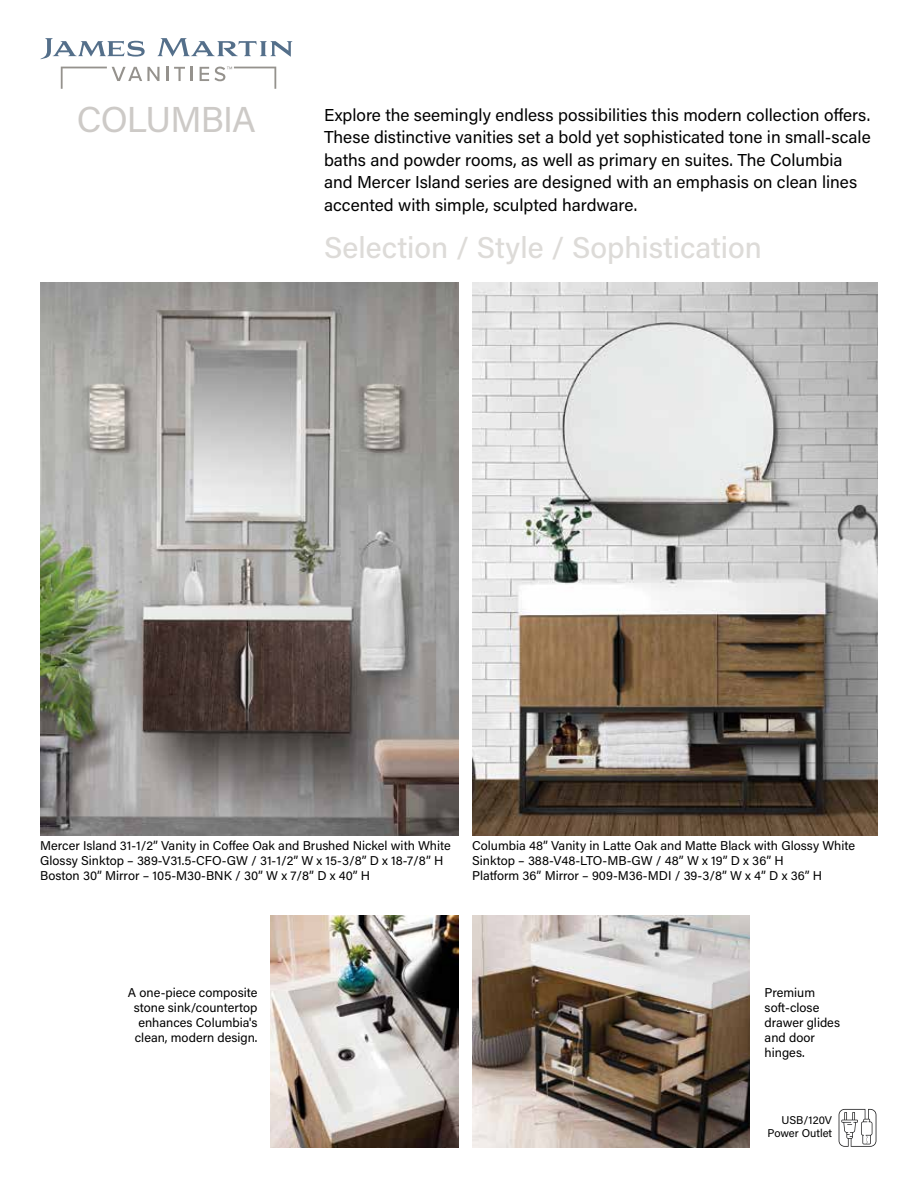
<style>
.page{position:relative;width:918px;height:1188px;background:#fff}
.page>*{position:absolute;margin:0;border:0;box-sizing:border-box;transform-origin:0 0}
.t1{font:36px "Acumin Pro";letter-spacing:-.025em;color:#cdcac7}
.t2{font:500 30px "Acumin Pro";color:#dddbd8}
.t3{font:17.25px/22.5px "Acumin Pro";color:#000}
.t4{font:12.75px/15px "Acumin Pro";color:#000}
.t5{font:11.25px/13.5px "Acumin Pro";color:#000;text-align:right}
</style>
<div class="page">
<img style="left:40px;top:282px;width:419px;height:554px">
<img style="left:472px;top:282px;width:405px;height:554px">
<img style="left:271px;top:915px;width:188px;height:232px">
<img style="left:472px;top:915px;width:278px;height:232px">
<svg style="left:839px;top:1109px;width:37px;height:38px"></svg>
<svg style="left:40px;top:38px;width:105px;height:21px"></svg>
<svg style="left:157px;top:38px;width:135px;height:19px"></svg>
<svg style="left:166px;top:67px;width:2px;height:14px"></svg>
<svg style="left:174px;top:67px;width:11px;height:14px"></svg>
<svg style="left:191px;top:67px;width:2px;height:14px"></svg>
<svg style="left:61px;top:67px;width:99px;height:22px"></svg>
<svg style="left:200px;top:67px;width:76px;height:22px"></svg>
<h1 class="t1" style="left:77px;top:95px;width:181px">COLUMBIA</h1>
<p class="t3" style="left:324px;top:103px;width:548px">Explore the seemingly endless possibilities this modern collection offers.<br>These distinctive vanities set a bold yet sophisticated tone in small-scale baths and powder rooms, as well as primary en suites. The Columbia and Mercer Island series are designed with an emphasis on clean lines accented with simple, sculpted hardware.</p>
<h2 class="t2" style="left:324px;top:227px;width:440px">Selection / Style / Sophistication</h2>
<p class="t4" style="left:40px;top:837px;width:412px">Mercer Island 31-1/2” Vanity in Coffee Oak and Brushed Nickel with White<br>Glossy Sinktop – 389-V31.5-CFO-GW / 31-1/2” W x 15-3/8” D x 18-7/8” H<br>Boston 30” Mirror – 105-M30-BNK / 30” W x 7/8” D x 40” H</p>
<p class="t4" style="left:472px;top:837px;width:384px">Columbia 48” Vanity in Latte Oak and Matte Black with Glossy White<br>Sinktop – 388-V48-LTO-MB-GW / 48” W x 19” D x 36” H<br>Platform 36” Mirror – 909-M36-MDI / 39-3/8” W x 4” D x 36” H</p>
<p class="t4" style="left:128px;top:985px;width:131px;text-align:right">A one-piece composite stone sink/countertop enhances Columbia's clean, modern design.</p>
<p class="t4" style="left:765px;top:985px;width:77px">Premium soft-close drawer glides and door hinges.</p>
<p class="t5" style="left:768px;top:1113px;width:66px">USB/120V<br>Power Outlet</p>
</div>
